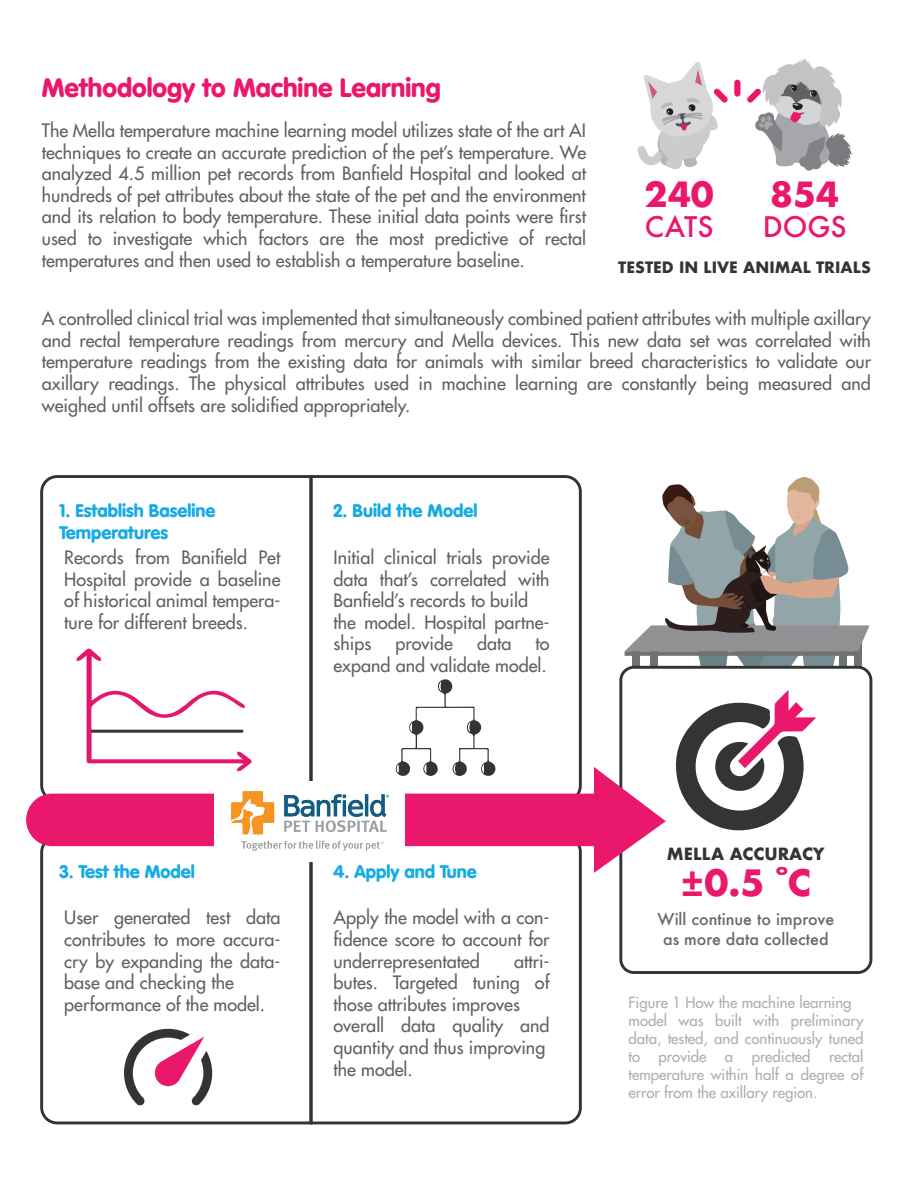
<style>
.page{position:relative;width:918px;height:1188px;background:#fff}
.page>*{position:absolute;margin:0;border:0;box-sizing:border-box;transform-origin:0 0}
.t1{font:700 35.4px "Futura";color:#e9186d}
.t2{font:700 33.75px "Futura";letter-spacing:.005em;color:#e9186d}
.t3{font:500 27.6px "Futura";color:#e9186d}
.t4{font:900 26.25px "VAG Rounded Std";color:#ea186d}
.t5{font:500 18px/21.6px "Futura Std";color:#606160;text-align:justify}
.t6{font:900 18px/21.6px "VAG Rounded Std";color:#16abe3}
.t7{font:700 16.35px "Futura";color:#343434}
.t8{font:500 15.9px/19.6px "Futura";color:#67696b;text-align:center}
.t9{font:700 15.3px "Futura";color:#343434}
.t10{font:500 15px/18px "Futura Std";color:#b0adad}
</style>
<div class="page">
<svg style="left:625px;top:477px;width:245px;height:189px"></svg>
<div style="left:734px;top:80px;width:7px;height:17px;background:#e9186d;border-radius:3px"></div>
<svg style="left:747px;top:58px;width:105px;height:113px"></svg>
<svg style="left:637px;top:61px;width:91px;height:108px"></svg>
<svg style="left:40px;top:475px;width:268px;height:292px"></svg>
<svg style="left:308px;top:475px;width:274px;height:292px"></svg>
<svg style="left:40px;top:873px;width:268px;height:252px"></svg>
<svg style="left:308px;top:873px;width:274px;height:252px"></svg>
<svg style="left:76px;top:648px;width:176px;height:119px"></svg>
<svg style="left:675px;top:690px;width:141px;height:141px"></svg>
<div style="left:619px;top:666px;width:253px;height:308px;border:3px solid #343434;border-radius:13px"></div>
<svg style="left:26px;top:767px;width:640px;height:106px"></svg>
<svg style="left:124px;top:1029px;width:88px;height:77px"></svg>
<svg style="left:395px;top:679px;width:101px;height:98px"></svg>
<div style="left:214px;top:781px;width:191px;height:80px;background:#fff"></div>
<img style="left:231px;top:791px;width:157px;height:60px">
<h3 class="t4" style="left:42px;top:72px;width:400px">Methodology to Machine Learning</h3>
<p class="t5" style="left:42px;top:120px;width:546px">The Mella temperature machine learning model utilizes state of the art AI techniques to create an accurate prediction of the pet’s temperature. We analyzed 4.5 million pet records from Banfield Hospital and looked at hundreds of pet attributes about the state of the pet and the environment and its relation to body temperature. These initial data points were first used to investigate which factors are the most predictive of rectal temperatures and then used to establish a temperature baseline.</p>
<p class="t5" style="left:42px;top:308px;width:831px">A controlled clinical trial was implemented that simultaneously combined patient attributes with multiple axillary and rectal temperature readings from mercury and Mella devices. This new data set was correlated with temperature readings from the existing data for animals with similar breed characteristics to validate our axillary readings. The physical attributes used in machine learning are constantly being measured and weighed until offsets are solidified appropriately.</p>
<h2 class="t2" style="left:644px;top:170px;width:71px">240</h2>
<h3 class="t3" style="left:645px;top:208px;width:70px">CATS</h3>
<h2 class="t2" style="left:770px;top:170px;width:71px">854</h2>
<h3 class="t3" style="left:763px;top:208px;width:86px">DOGS</h3>
<p class="t9" style="left:618px;top:256px;width:254px">TESTED IN LIVE ANIMAL TRIALS</p>
<p class="t6" style="left:60px;top:501px;width:158px">1. Establish Baseline<br>Temperatures</p>
<p class="t5" style="left:64px;top:547px;width:218px">Records from Banifield Pet Hospital provide a baseline of historical animal tempera&shy;ture for different breeds.</p>
<p class="t6" style="left:333px;top:501px;width:146px">2. Build the Model</p>
<p class="t5" style="left:333px;top:547px;width:218px;text-align:left">Initial clinical trials provide data that’s correlated with<br>Banfield’s records to build the model. Hospital partne&shy;ships</p>
<p class="t5" style="left:395px;top:633px;width:59px">provide</p>
<p class="t5" style="left:477px;top:633px;width:36px">data</p>
<p class="t5" style="left:333px;top:633px;width:218px;text-align:right">to<br>expand and validate model.</p>
<p class="t6" style="left:60px;top:861px;width:137px">3. Test the Model</p>
<p class="t5" style="left:64px;top:907px;width:218px;text-align:left">User generated test data contributes to more accura&shy;cry by expanding the data&shy;base and checking the performance of the model.</p>
<p class="t6" style="left:333px;top:861px;width:145px">4. Apply and Tune</p>
<p class="t5" style="left:333px;top:907px;width:218px">Apply the model with a con&shy;fidence score to account for underrepresentated</p>
<p class="t5" style="left:333px;top:950px;width:218px;text-align:left;text-indent:181px">attri&shy;butes. Targeted tuning of those attributes improves overall data quality and quantity and thus improving the model.</p>
<p class="t7" style="left:667px;top:842px;width:159px">MELLA ACCURACY</p>
<h1 class="t1" style="left:681px;top:857px;width:132px">±0.5 ˚C</h1>
<p class="t8" style="left:658px;top:910px;width:178px">Will continue to improve as more data collected</p>
<p class="t10" style="left:629px;top:993px;width:237px">Figure 1 How the machine learning model was built with preliminary data, tested, and continuously tuned to provide a predicted rectal temperature within half a degree of error from the axillary region.</p>
</div>
